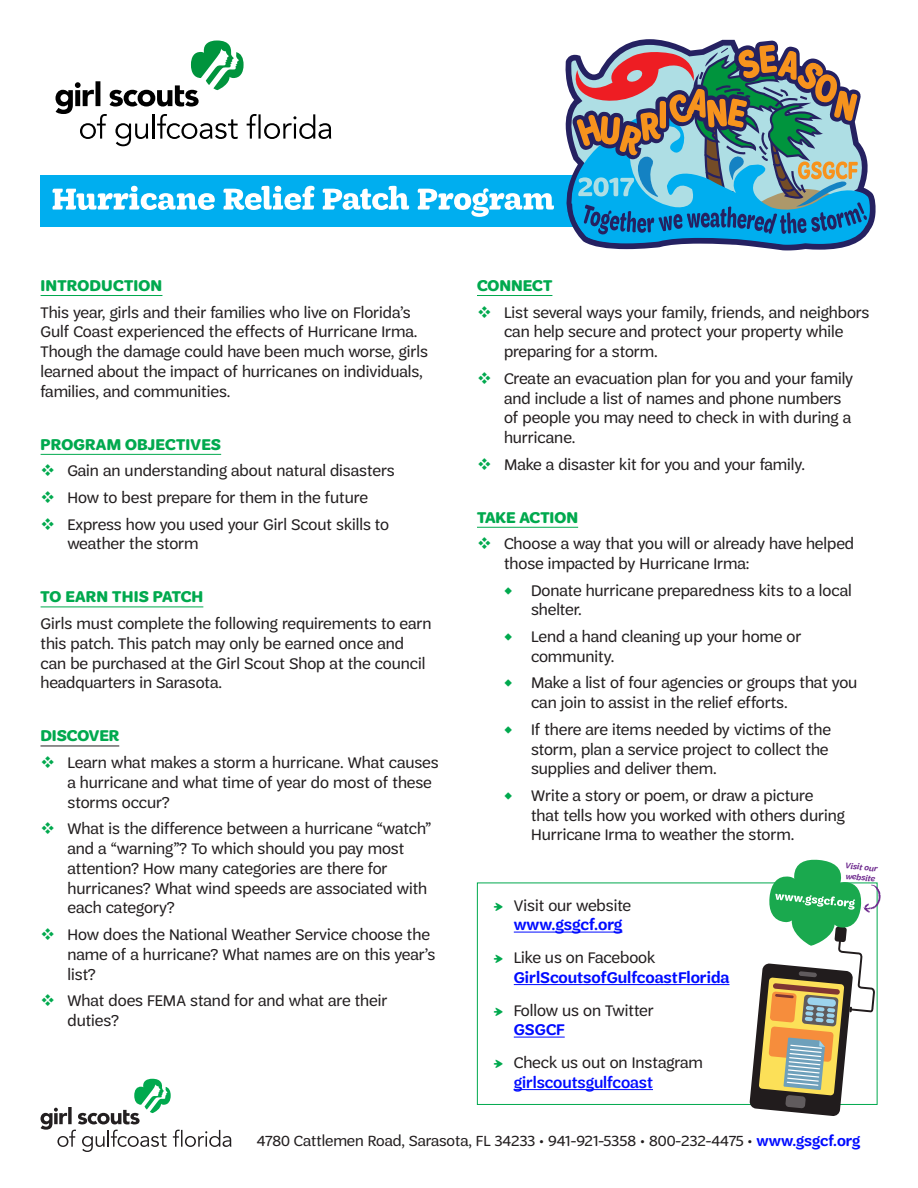
<style>
.page{position:relative;width:918px;height:1188px;background:#fff}
.page>*{position:absolute;margin:0;border:0;box-sizing:border-box;transform-origin:0 0}
.List_Paragraph{font:16.5px/19.8px "Trefoil Sans";color:#231f20}
.t1{font:700 16.5px "Trefoil Sans";letter-spacing:.01em;color:#00a94e}
.t2{font:600 16.5px "Trefoil Sans";color:#000bff}
.t3{font:500 16.5px "Trefoil Sans";color:#000bff}
.t4{font:15.75px "Trefoil Sans";color:#231f20}
.t5{font:700 10.05px "Arial";color:#231f20}
.t6{font:italic 600 8.55px/10.4px "Trefoil Sans";color:#6e2a8e}
.s1{color:#00a94e}
.s2{font-weight:900;color:#00a94e}
.s3{font-weight:600;color:#000bff}
</style>
<div class="page">
<div style="left:41px;top:175px;width:653px;height:51px;background:#00aeef"></div>
<svg style="left:52px;top:186px;width:502px;height:31px"></svg>
<svg style="left:56px;top:40px;width:275px;height:106px"></svg>
<svg style="left:41px;top:1079px;width:190px;height:73px"></svg>
<hr style="left:514px;top:932px;width:108px;height:1px;background:#000bff">
<hr style="left:514px;top:984px;width:216px;height:1px;background:#000bff">
<hr style="left:514px;top:1037px;width:51px;height:1px;background:#000bff">
<hr style="left:514px;top:1089px;width:139px;height:1px;background:#000bff">
<hr style="left:41px;top:295px;width:121px;height:1px;background:#00a94e">
<hr style="left:41px;top:454px;width:180px;height:1px;background:#00a94e">
<hr style="left:41px;top:607px;width:162px;height:1px;background:#00a94e">
<hr style="left:40px;top:746px;width:79px;height:1px;background:#231f20">
<hr style="left:477px;top:295px;width:75px;height:1px;background:#00a94e">
<hr style="left:477px;top:527px;width:101px;height:1px;background:#00a94e">
<svg style="left:565px;top:41px;width:308px;height:210px"></svg>
<svg style="left:749px;top:859px;width:132px;height:257px"></svg>
<p class="t1" style="left:41px;top:276px;width:123px">INTRODUCTION</p>
<p class="List_Paragraph" style="left:40px;top:302px;width:389px">This year, girls and their families who live on Florida’s Gulf Coast experienced the effects of Hurricane Irma.<br>Though the damage could have been much worse, girls learned about the impact of hurricanes on individuals, families, and communities.</p>
<p class="t1" style="left:41px;top:435px;width:182px">PROGRAM OBJECTIVES</p>
<p class="List_Paragraph" style="left:40px;top:461px;width:356px"><span class="s1">❖</span> Gain an understanding about natural disasters</p>
<p class="List_Paragraph" style="left:40px;top:488px;width:329px"><span class="s1">❖</span> How to best prepare for them in the future</p>
<p class="List_Paragraph" style="left:68px;top:514px;width:323px;text-indent:-27px"><span class="s1">❖</span> Express how you used your Girl Scout skills to weather the storm</p>
<p class="t1" style="left:41px;top:588px;width:164px">TO EARN THIS PATCH</p>
<p class="List_Paragraph" style="left:40px;top:614px;width:393px">Girls must complete the following requirements to earn this patch. This patch may only be earned once and can be purchased at the Girl Scout Shop at the council headquarters in Sarasota.</p>
<p class="t1" style="left:40px;top:727px;width:80px">DISCOVER</p>
<p class="List_Paragraph" style="left:68px;top:753px;width:373px;text-indent:-27px"><span class="s1">❖</span> Learn what makes a storm a hurricane. What causes a hurricane and what time of year do most of these storms occur?</p>
<p class="List_Paragraph" style="left:68px;top:819px;width:365px;text-indent:-27px"><span class="s1">❖</span> What is the difference between a hurricane “watch” and a “warning”? To which should you pay most attention? How many categories are there for hurricanes? What wind speeds are associated with each category?</p>
<p class="List_Paragraph" style="left:68px;top:925px;width:369px;text-indent:-27px"><span class="s1">❖</span> How does the National Weather Service choose the name of a hurricane? What names are on this year’s list?</p>
<p class="List_Paragraph" style="left:68px;top:991px;width:321px;text-indent:-27px"><span class="s1">❖</span> What does FEMA stand for and what are their duties?</p>
<p class="t1" style="left:477px;top:276px;width:77px">CONNECT</p>
<p class="List_Paragraph" style="left:504px;top:302px;width:367px;text-indent:-27px"><span class="s1">❖</span> List several ways your family, friends, and neighbors can help secure and protect your property while preparing for a storm.</p>
<p class="List_Paragraph" style="left:504px;top:368px;width:351px;text-indent:-27px"><span class="s1">❖</span> Create an evacuation plan for you and your family and include a list of names and phone numbers of people you may need to check in with during a hurricane.</p>
<p class="List_Paragraph" style="left:477px;top:454px;width:330px"><span class="s1">❖</span> Make a disaster kit for you and your family.</p>
<p class="t1" style="left:477px;top:508px;width:103px">TAKE ACTION</p>
<p class="List_Paragraph" style="left:504px;top:534px;width:352px;text-indent:-27px"><span class="s1">❖</span> Choose a way that you will or already have helped those impacted by Hurricane Irma:</p>
<p class="List_Paragraph" style="left:531px;top:580px;width:322px;text-indent:-27px"><span class="s1">⬥</span> Donate hurricane preparedness kits to a local shelter.</p>
<p class="List_Paragraph" style="left:531px;top:627px;width:272px;text-indent:-27px"><span class="s1">⬥</span> Lend a hand cleaning up your home or community.</p>
<p class="List_Paragraph" style="left:531px;top:673px;width:328px;text-indent:-27px"><span class="s1">⬥</span> Make a list of four agencies or groups that you can join to assist in the relief efforts.</p>
<p class="List_Paragraph" style="left:531px;top:719px;width:301px;text-indent:-27px"><span class="s1">⬥</span> If there are items needed by victims of the storm, plan a service project to collect the supplies and deliver them.</p>
<p class="List_Paragraph" style="left:531px;top:786px;width:315px;text-indent:-27px"><span class="s1">⬥</span> Write a story or poem, or draw a picture that tells how you worked with others during<br>Hurricane Irma to weather the storm.</p>
<p class="List_Paragraph" style="left:494px;top:896px;width:139px"><span class="s2">⮕</span> Visit our website</p>
<p class="t2" style="left:514px;top:916px;width:110px">www.gsgcf.org</p>
<p class="List_Paragraph" style="left:494px;top:948px;width:163px"><span class="s2">⮕</span> Like us on Facebook</p>
<p class="t2" style="left:514px;top:968px;width:217px">GirlScoutsofGulfcoastFlorida</p>
<p class="List_Paragraph" style="left:494px;top:1001px;width:162px"><span class="s2">⮕</span> Follow us on Twitter</p>
<p class="t2" style="left:514px;top:1021px;width:52px">GSGCF</p>
<p class="List_Paragraph" style="left:494px;top:1053px;width:211px"><span class="s2">⮕</span> Check us out on Instagram</p>
<p class="t3" style="left:514px;top:1073px;width:141px">girlscoutsgulfcoast</p>
<p class="t5" style="left:519px;top:901px;width:13px">17</p>
<p class="t6" style="left:846px;top:860px;width:34px;rotate:5deg">Visit our website</p>
<p class="t4" style="left:257px;top:1132px;width:605px">4780 Cattlemen Road, Sarasota, FL 34233 • 941-921-5358 • 800-232-4475 • <span class="s3">www.gsgcf.org</span></p>
</div>
